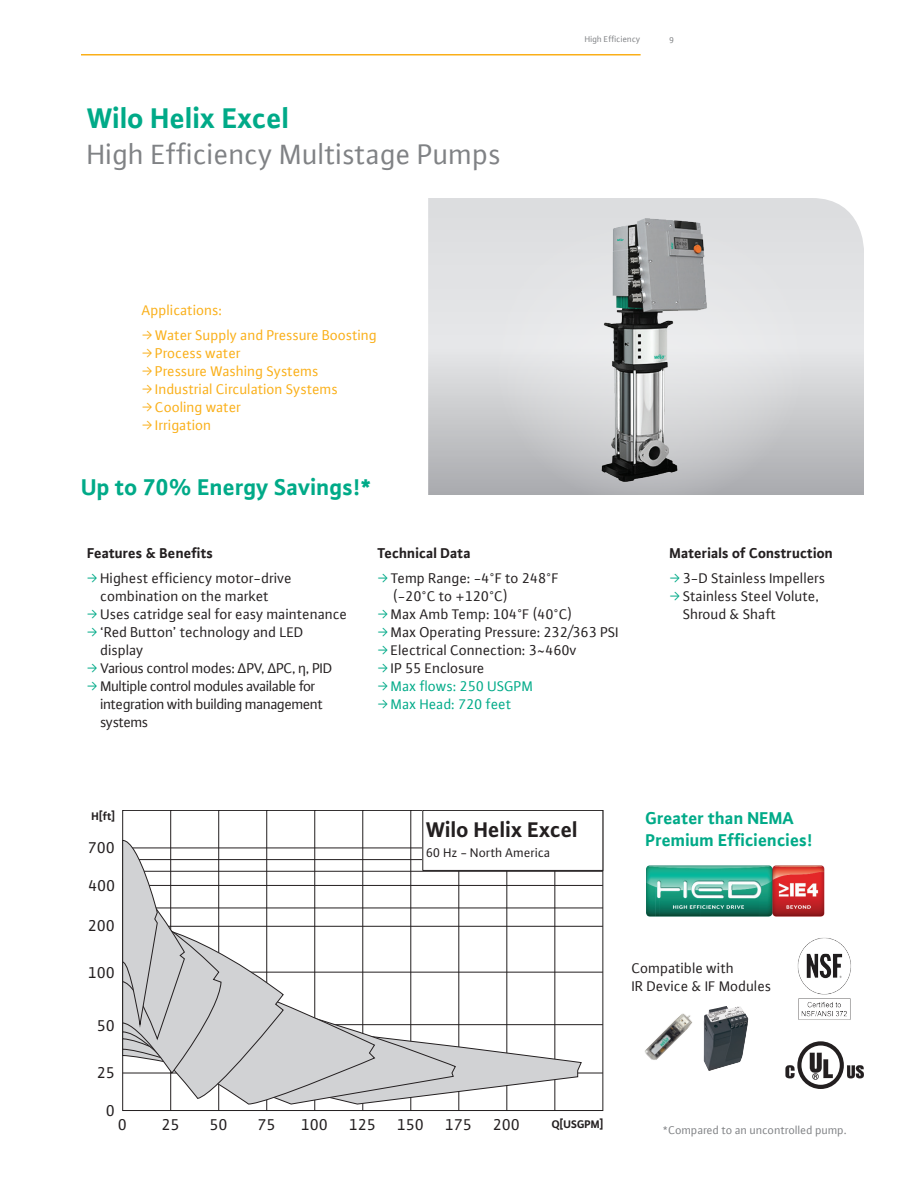
<style>
.page{position:relative;width:918px;height:1188px;background:#fff}
.page>*{position:absolute;margin:0;border:0;box-sizing:border-box;transform-origin:0 0}
.t1{font:30px "WILO Plus FM";color:#808285}
.t2{font:700 30px "WILO Plus FM";color:#0a8}
.t3{font:700 24px "WILO Plus FM";color:#0a8}
.t4{font:700 22.5px "WILO Plus FM";color:#231f20}
.t5{font:700 18px/21.6px "WILO Plus FM";color:#0a8}
.t6{font:16.65px "WILO Plus FM";color:#231f20}
.t7{font:15px/18px "WILO Plus FM";color:#231f20}
.t8{font:15px/18px "WILO Plus FM";color:#faaf18}
.t9{font:15px "WILO Plus FM";letter-spacing:-.03em;color:#231f20}
.t10{font:700 15px "WILO Plus FM";color:#231f20}
.t11{font:15px "WILO Plus FM";letter-spacing:-.02em;color:#231f20}
.t12{font:15px "WILO Plus FM";color:#0a8}
.t13{font:13.35px "WILO Plus FM";color:#231f20}
.t14{font:12px "WILO Plus FM";color:#808285}
.t15{font:700 11.7px "WILO Plus FM";color:#231f20}
.t16{font:9px "WILO Plus FM";color:#808285}
.s1{font-family:"WILO Pict"}
.s2{font-family:"WILO Pict";color:#0a8}
</style>
<div class="page">
<hr style="left:81px;top:54px;width:560px;height:2px;background:#faaf18">
<svg style="left:122px;top:810px;width:482px;height:301px"></svg>
<hr style="left:123px;top:885px;width:480px;height:1px;background:#231f20">
<hr style="left:123px;top:926px;width:480px;height:1px;background:#231f20">
<hr style="left:123px;top:908px;width:480px;height:1px;background:#231f20">
<hr style="left:123px;top:871px;width:480px;height:1px;background:#231f20">
<hr style="left:123px;top:972px;width:480px;height:1px;background:#231f20">
<hr style="left:123px;top:1024px;width:480px;height:1px;background:#231f20">
<hr style="left:123px;top:1073px;width:480px;height:1px;background:#231f20">
<div style="left:423px;top:810px;width:180px;height:60px;background:#fff"></div>
<div style="left:422px;top:810px;width:181px;height:61px;border:1px solid #231f20"></div>
<svg style="left:122px;top:840px;width:460px;height:265px"></svg>
<svg style="left:428px;top:198px;width:436px;height:297px;background:#d1d2d4"></svg>
<img style="left:646px;top:865px;width:179px;height:52px">
<svg style="left:489px;top:187px;width:322px;height:322px;background:#dcddde"></svg>
<img style="left:587px;top:215px;width:131px;height:276px">
<svg style="left:785px;top:1041px;width:79px;height:48px"></svg>
<img style="left:704px;top:1006px;width:45px;height:65px">
<img style="left:644px;top:1013px;width:48px;height:47px">
<img style="left:797px;top:937px;width:54px;height:83px">
<h1 class="t2" style="left:87px;top:98px;width:204px">Wilo Helix Excel</h1>
<h1 class="t1" style="left:87px;top:135px;width:416px">High Efficiency Multistage Pumps</h1>
<p class="t8" style="left:142px;top:297px;width:237px;line-height:25px">Applications:<br><span class="s1">ƒ</span> Water Supply and Pressure Boosting</p>
<p class="t8" style="left:142px;top:344px;width:198px"><span class="s1">ƒ</span> Process water<br><span class="s1">ƒ</span> Pressure Washing Systems<br><span class="s1">ƒ</span> Industrial Circulation Systems <span class="s1">ƒ</span> Cooling water<br><span class="s1">ƒ</span> Irrigation</p>
<h2 class="t3" style="left:81px;top:471px;width:293px">Up to 70% Energy Savings!*</h2>
<p class="t16" style="left:585px;top:33px;width:57px">High Efficiency</p>
<p class="t16" style="left:669px;top:34px;width:6px">9</p>
<p class="t10" style="left:87px;top:543px;width:128px">Features &amp; Benefits</p>
<p class="t10" style="left:377px;top:543px;width:95px">Technical Data</p>
<p class="t10" style="left:670px;top:543px;width:165px">Materials of Construction</p>
<p class="t7" style="left:87px;top:569px;width:206px"><span class="s2">ƒ</span> Highest efficiency motor-drive</p>
<p class="t7" style="left:100px;top:587px;width:170px">combination on the market</p>
<p class="t7" style="left:87px;top:605px;width:262px"><span class="s2">ƒ</span> Uses catridge seal for easy maintenance</p>
<p class="t7" style="left:87px;top:623px;width:218px"><span class="s2">ƒ</span> ‘Red Button’ technology and LED</p>
<p class="t7" style="left:100px;top:641px;width:45px">display</p>
<p class="t11" style="left:87px;top:658px;width:247px"><span class="s2">ƒ</span> Various control modes: ΔPV, ΔPC, η, PID</p>
<p class="t9" style="left:87px;top:676px;width:230px"><span class="s2">ƒ</span> Multiple control modules available for</p>
<p class="t9" style="left:100px;top:694px;width:224px">integration with building management</p>
<p class="t9" style="left:100px;top:712px;width:50px">systems</p>
<p class="t7" style="left:670px;top:569px;width:158px"><span class="s2">ƒ</span> 3-D Stainless Impellers</p>
<p class="t7" style="left:670px;top:587px;width:151px"><span class="s2">ƒ</span> Stainless Steel Volute,</p>
<p class="t7" style="left:683px;top:605px;width:95px">Shroud &amp; Shaft</p>
<p class="t7" style="left:377px;top:569px;width:183px"><span class="s2">ƒ</span> Temp Range: -4°F to 248°F</p>
<p class="t7" style="left:394px;top:587px;width:116px">(-20°C to +120°C)</p>
<p class="t7" style="left:377px;top:605px;width:196px"><span class="s2">ƒ</span> Max Amb Temp: 104°F (40°C)</p>
<p class="t7" style="left:377px;top:623px;width:243px"><span class="s2">ƒ</span> Max Operating Pressure: 232/363 PSI</p>
<p class="t7" style="left:377px;top:641px;width:201px"><span class="s2">ƒ</span> Electrical Connection: 3~460v</p>
<p class="t7" style="left:377px;top:659px;width:109px"><span class="s2">ƒ</span> IP 55 Enclosure</p>
<p class="t12" style="left:377px;top:676px;width:157px"><span class="s1">ƒ</span> Max flows: 250 USGPM</p>
<p class="t12" style="left:377px;top:694px;width:136px"><span class="s1">ƒ</span> Max Head: 720 feet</p>
<p class="t15" style="left:92px;top:808px;width:25px">H[ft]</p>
<p class="t6" style="left:88px;top:837px;width:29px">700</p>
<p class="t6" style="left:88px;top:875px;width:29px">400</p>
<p class="t6" style="left:88px;top:915px;width:29px">200</p>
<p class="t6" style="left:88px;top:962px;width:29px">100</p>
<p class="t6" style="left:97px;top:1015px;width:20px">50</p>
<p class="t6" style="left:97px;top:1062px;width:20px">25</p>
<p class="t6" style="left:106px;top:1100px;width:11px">0</p>
<h3 class="t4" style="left:426px;top:814px;width:153px">Wilo Helix Excel</h3>
<p class="t13" style="left:426px;top:844px;width:126px">60 Hz - North America</p>
<p class="t6" style="left:118px;top:1114px;width:11px">0</p>
<p class="t6" style="left:162px;top:1114px;width:20px">25</p>
<p class="t6" style="left:210px;top:1114px;width:20px">50</p>
<p class="t6" style="left:258px;top:1114px;width:20px">75</p>
<p class="t6" style="left:301px;top:1114px;width:29px">100</p>
<p class="t6" style="left:349px;top:1114px;width:29px">125</p>
<p class="t6" style="left:397px;top:1114px;width:29px">150</p>
<p class="t6" style="left:445px;top:1114px;width:29px">175</p>
<p class="t6" style="left:493px;top:1114px;width:29px">200</p>
<p class="t15" style="left:552px;top:1116px;width:53px">Q[USGPM]</p>
<p class="t5" style="left:646px;top:807px;width:168px">Greater than NEMA<br>Premium Efficiencies!</p>
<p class="t7" style="left:632px;top:958px;width:141px">Compatible with<br>IR Device &amp; IF Modules</p>
<p class="t14" style="left:663px;top:1123px;width:186px">*Compared to an uncontrolled pump.</p>
</div>
